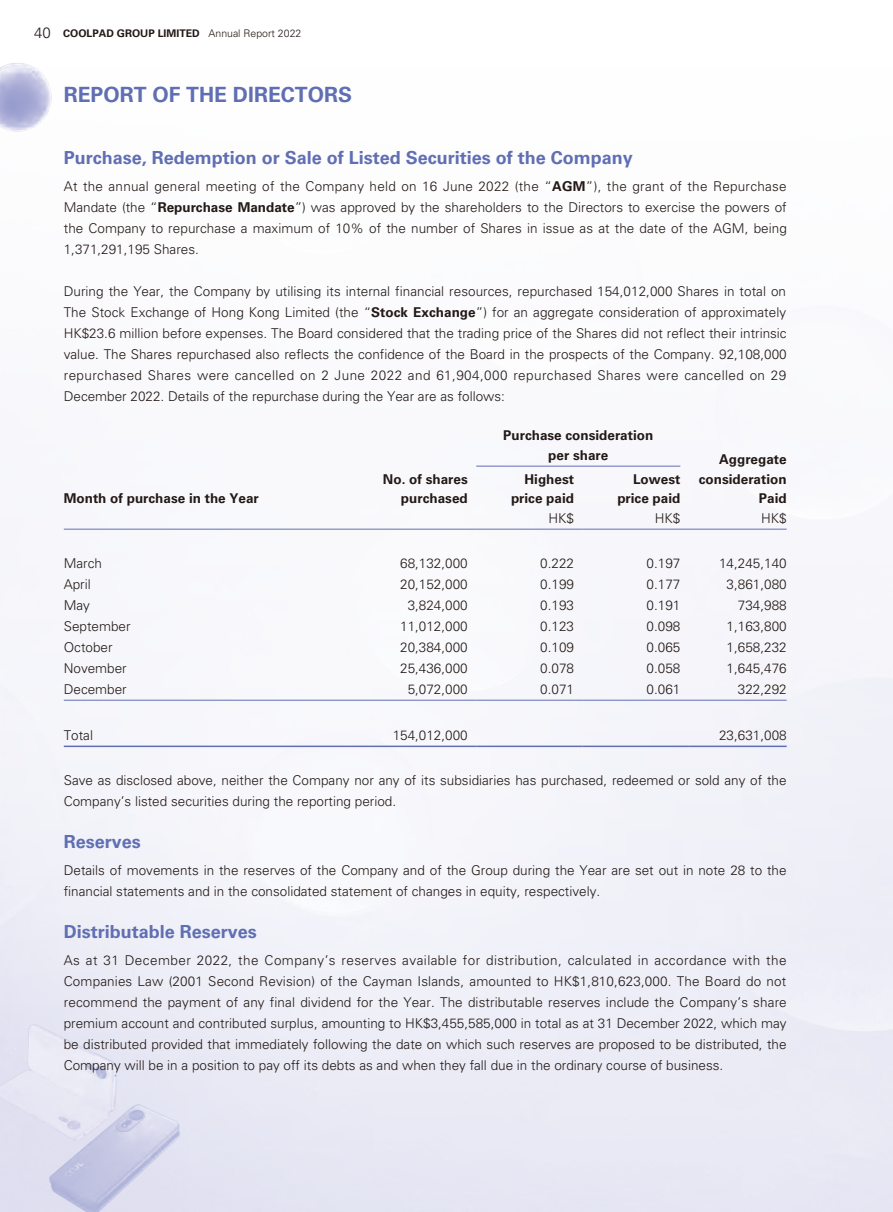
<style>
.page{position:relative;width:893px;height:1212px;background:#fff}
.page>*{position:absolute;margin:0;border:0;box-sizing:border-box;transform-origin:0 0}
.t1{font:700 21px "Univers LT Std";color:#606eb3}
.t2{font:700 18px "Univers LT Std";color:#606eb3}
.t3{font:300 13.5px/21px "Univers LT Std";color:#231916;text-align:justify}
.t4{font:700 13.5px/19.5px "Univers LT Std";color:#231916;text-align:right}
.t5{font:700 10.5px "Univers LT Std";color:#231916}
.s1{font-weight:300;font-size:15px}
.s2{font-weight:300}
.s3{font-weight:700}
</style>
<div class="page">
<div style="left:0;top:0;width:893px;height:1212px;background:linear-gradient(to bottom,#fff,#eaeaf5)"></div>
<img style="left:0;top:52px;width:89px;height:122px">
<img style="left:0;top:977px;width:228px;height:235px">
<hr style="left:476px;top:466px;width:204px;height:1px;background:#606eb3">
<hr style="left:64px;top:529px;width:306px;height:1px;background:#606eb3">
<hr style="left:370px;top:529px;width:106px;height:1px;background:#606eb3">
<hr style="left:476px;top:529px;width:107px;height:1px;background:#606eb3">
<hr style="left:583px;top:529px;width:106px;height:1px;background:#606eb3">
<hr style="left:689px;top:529px;width:98px;height:1px;background:#606eb3">
<hr style="left:64px;top:700px;width:306px;height:1px;background:#606eb3">
<hr style="left:370px;top:700px;width:106px;height:1px;background:#606eb3">
<hr style="left:476px;top:700px;width:107px;height:1px;background:#606eb3">
<hr style="left:583px;top:700px;width:106px;height:1px;background:#606eb3">
<hr style="left:689px;top:700px;width:98px;height:1px;background:#606eb3">
<hr style="left:64px;top:745px;width:306px;height:2px;background:#606eb3">
<hr style="left:370px;top:745px;width:106px;height:2px;background:#606eb3">
<hr style="left:476px;top:745px;width:107px;height:2px;background:#606eb3">
<hr style="left:583px;top:745px;width:106px;height:2px;background:#606eb3">
<hr style="left:689px;top:745px;width:98px;height:2px;background:#606eb3">
<p class="t5" style="left:34px;top:27px;width:269px"><span class="s1">40</span> COOLPAD GROUP LIMITED <span class="s2">Annual Report 2022</span></p>
<h1 class="t1" style="left:64px;top:83px;width:290px">REPORT OF THE DIRECTORS</h1>
<h2 class="t2" style="left:64px;top:147px;width:571px">Purchase, Redemption or Sale of Listed Securities of the Company</h2>
<p class="t3" style="left:64px;top:176px;width:725px">At the annual general meeting of the Company held on 16 June 2022 (the “<span class="s3">AGM</span>”), the grant of the Repurchase Mandate (the “<span class="s3">Repurchase Mandate</span>”) was approved by the shareholders to the Directors to exercise the powers of the Company to repurchase a maximum of 10% of the number of Shares in issue as at the date of the AGM, being 1,371,291,195 Shares.</p>
<p class="t3" style="left:64px;top:281px;width:724px">During the Year, the Company by utilising its internal financial resources, repurchased 154,012,000 Shares in total on The Stock Exchange of Hong Kong Limited (the “<span class="s3">Stock Exchange</span>”) for an aggregate consideration of approximately HK$23.6 million before expenses. The Board considered that the trading price of the Shares did not reflect their intrinsic value. The Shares repurchased also reflects the confidence of the Board in the prospects of the Company. 92,108,000 repurchased Shares were cancelled on 2 June 2022 and 61,904,000 repurchased Shares were cancelled on 29<br>December 2022. Details of the repurchase during the Year are as follows:</p>
<p class="t4" style="left:503px;top:426px;width:152px;text-align:center">Purchase consideration per share</p>
<p class="t4" style="left:699px;top:450px;width:89px">Aggregate consideration</p>
<p class="t4" style="left:383px;top:469px;width:86px">No. of shares purchased</p>
<p class="t4" style="left:511px;top:469px;width:65px">Highest price paid</p>
<p class="t4" style="left:617px;top:469px;width:65px">Lowest price paid</p>
<p class="t3" style="left:549px;top:507px;width:27px">HK$</p>
<p class="t3" style="left:655px;top:507px;width:27px">HK$</p>
<p class="t3" style="left:761px;top:507px;width:27px">HK$</p>
<p class="t4" style="left:64px;top:489px;width:197px">Month of purchase in the Year</p>
<p class="t4" style="left:759px;top:489px;width:29px">Paid</p>
<p class="t3" style="left:64px;top:552px;width:40px">March</p>
<p class="t3" style="left:400px;top:552px;width:69px">68,132,000</p>
<p class="t3" style="left:540px;top:552px;width:35px">0.222</p>
<p class="t3" style="left:647px;top:552px;width:35px">0.197</p>
<p class="t3" style="left:719px;top:552px;width:69px">14,245,140</p>
<p class="t3" style="left:64px;top:573px;width:28px">April</p>
<p class="t3" style="left:400px;top:573px;width:69px">20,152,000</p>
<p class="t3" style="left:540px;top:573px;width:35px">0.199</p>
<p class="t3" style="left:647px;top:573px;width:35px">0.177</p>
<p class="t3" style="left:727px;top:573px;width:62px">3,861,080</p>
<p class="t3" style="left:64px;top:594px;width:28px">May</p>
<p class="t3" style="left:408px;top:594px;width:62px">3,824,000</p>
<p class="t3" style="left:540px;top:594px;width:35px">0.193</p>
<p class="t3" style="left:647px;top:594px;width:35px">0.191</p>
<p class="t3" style="left:738px;top:594px;width:50px">734,988</p>
<p class="t3" style="left:64px;top:615px;width:68px">September</p>
<p class="t3" style="left:400px;top:615px;width:69px">11,012,000</p>
<p class="t3" style="left:540px;top:615px;width:35px">0.123</p>
<p class="t3" style="left:647px;top:615px;width:35px">0.098</p>
<p class="t3" style="left:727px;top:615px;width:62px">1,163,800</p>
<p class="t3" style="left:64px;top:636px;width:50px">October</p>
<p class="t3" style="left:400px;top:636px;width:69px">20,384,000</p>
<p class="t3" style="left:540px;top:636px;width:35px">0.109</p>
<p class="t3" style="left:647px;top:636px;width:35px">0.065</p>
<p class="t3" style="left:727px;top:636px;width:62px">1,658,232</p>
<p class="t3" style="left:64px;top:657px;width:65px">November</p>
<p class="t3" style="left:400px;top:657px;width:69px">25,436,000</p>
<p class="t3" style="left:540px;top:657px;width:35px">0.078</p>
<p class="t3" style="left:647px;top:657px;width:35px">0.058</p>
<p class="t3" style="left:727px;top:657px;width:62px">1,645,476</p>
<p class="t3" style="left:64px;top:678px;width:65px">December</p>
<p class="t3" style="left:408px;top:678px;width:62px">5,072,000</p>
<p class="t3" style="left:540px;top:678px;width:35px">0.071</p>
<p class="t3" style="left:647px;top:678px;width:35px">0.061</p>
<p class="t3" style="left:738px;top:678px;width:50px">322,292</p>
<p class="t3" style="left:64px;top:725px;width:31px">Total</p>
<p class="t3" style="left:393px;top:725px;width:77px">154,012,000</p>
<p class="t3" style="left:719px;top:725px;width:69px">23,631,008</p>
<p class="t3" style="left:64px;top:769px;width:724px">Save as disclosed above, neither the Company nor any of its subsidiaries has purchased, redeemed or sold any of the<br>Company’s listed securities during the reporting period.</p>
<h2 class="t2" style="left:64px;top:831px;width:79px">Reserves</h2>
<p class="t3" style="left:64px;top:860px;width:724px">Details of movements in the reserves of the Company and of the Group during the Year are set out in note 28 to the financial statements and in the consolidated statement of changes in equity, respectively.</p>
<h2 class="t2" style="left:64px;top:921px;width:195px">Distributable Reserves</h2>
<p class="t3" style="left:64px;top:950px;width:724px">As at 31 December 2022, the Company’s reserves available for distribution, calculated in accordance with the Companies Law (2001 Second Revision) of the Cayman Islands, amounted to HK$1,810,623,000. The Board do not recommend the payment of any final dividend for the Year. The distributable reserves include the Company’s share premium account and contributed surplus, amounting to HK$3,455,585,000 in total as at 31 December 2022, which may be distributed provided that immediately following the date on which such reserves are proposed to be distributed, the Company will be in a position to pay off its debts as and when they fall due in the ordinary course of business.</p>
</div>
